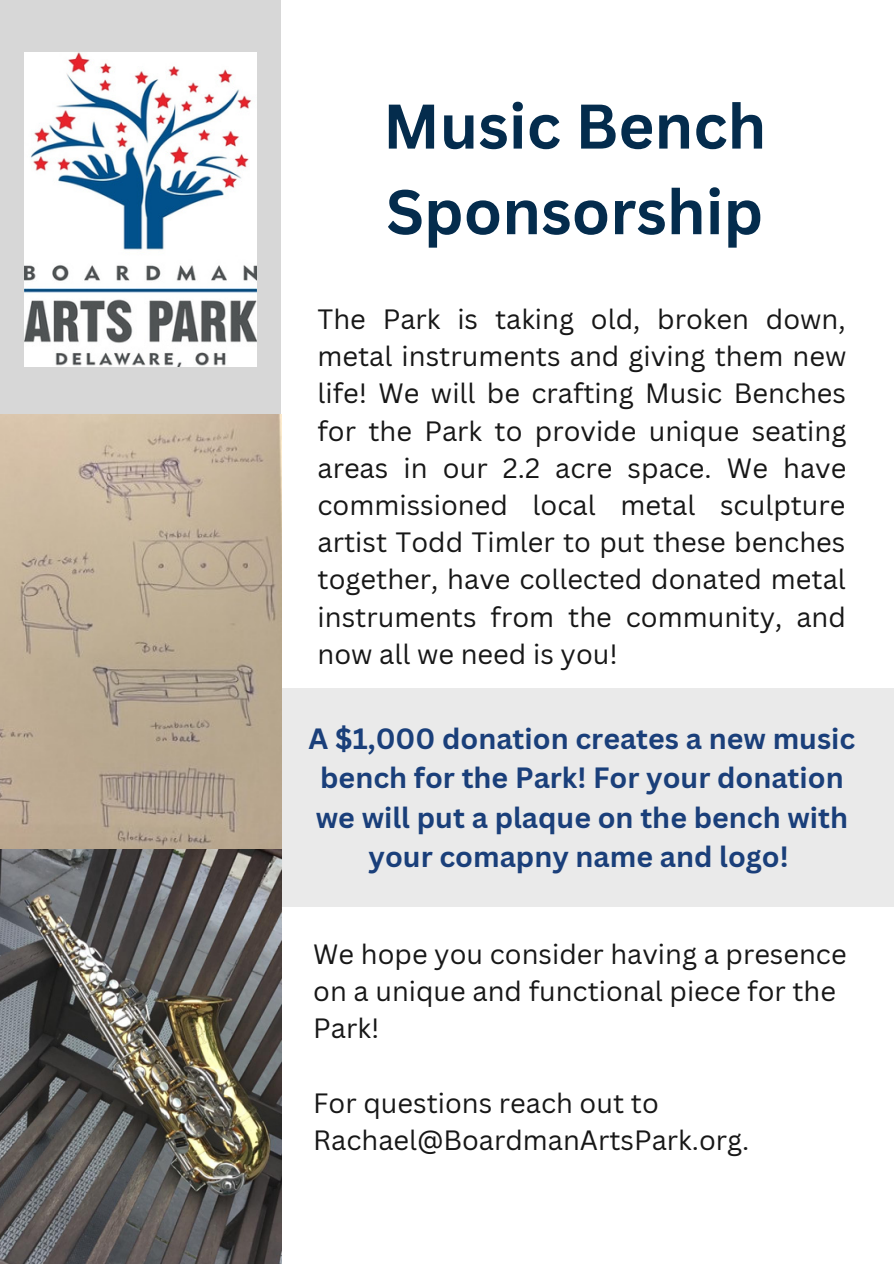
<style>
.page{position:relative;width:894px;height:1264px;background:#fff}
.page>*{position:absolute;margin:0;border:0;box-sizing:border-box;transform-origin:0 0}
.t1{font:700 61.5px/85.5px "Canva Sans";color:#042c4d}
.t2{font:700 28.5px/39.5px "Canva Sans";color:#1a3f7a;text-align:center}
.t3{font:27.15px/37.2px "Canva Sans";color:#171717}
</style>
<div class="page">
<div style="left:245px;top:688px;width:648px;height:218px;background:#eaeaea"></div>
<div style="left:0;top:0;width:281px;height:415px;background:#d7d7d7"></div>
<img style="left:0;top:415px;width:281px;height:848px">
<img style="left:25px;top:52px;width:232px;height:314px">
<h1 class="t1" style="left:383px;top:82px;width:384px">Music Bench<br>Sponsorship</h1>
<p class="t3" style="left:317px;top:300px;width:530px;text-align:justify">The Park is taking old, broken down, metal instruments and giving them new life! We will be crafting Music Benches for the Park to provide unique seating areas in our 2.2 acre space. We have commissioned local metal sculpture artist Todd Timler to put these benches together, have collected donated metal instruments from the community, and now all we need is you!</p>
<p class="t2" style="left:308px;top:718px;width:548px">A $1,000 donation creates a new music bench for the Park! For your donation we will put a plaque on the bench with your comapny name and logo!</p>
<p class="t3" style="left:313px;top:934px;width:534px">We hope you consider having a presence on a unique and functional piece for the<br>Park!</p>
<p class="t3" style="left:313px;top:1083px;width:437px">For questions reach out to<br>Rachael@BoardmanArtsPark.org.</p>
</div>
